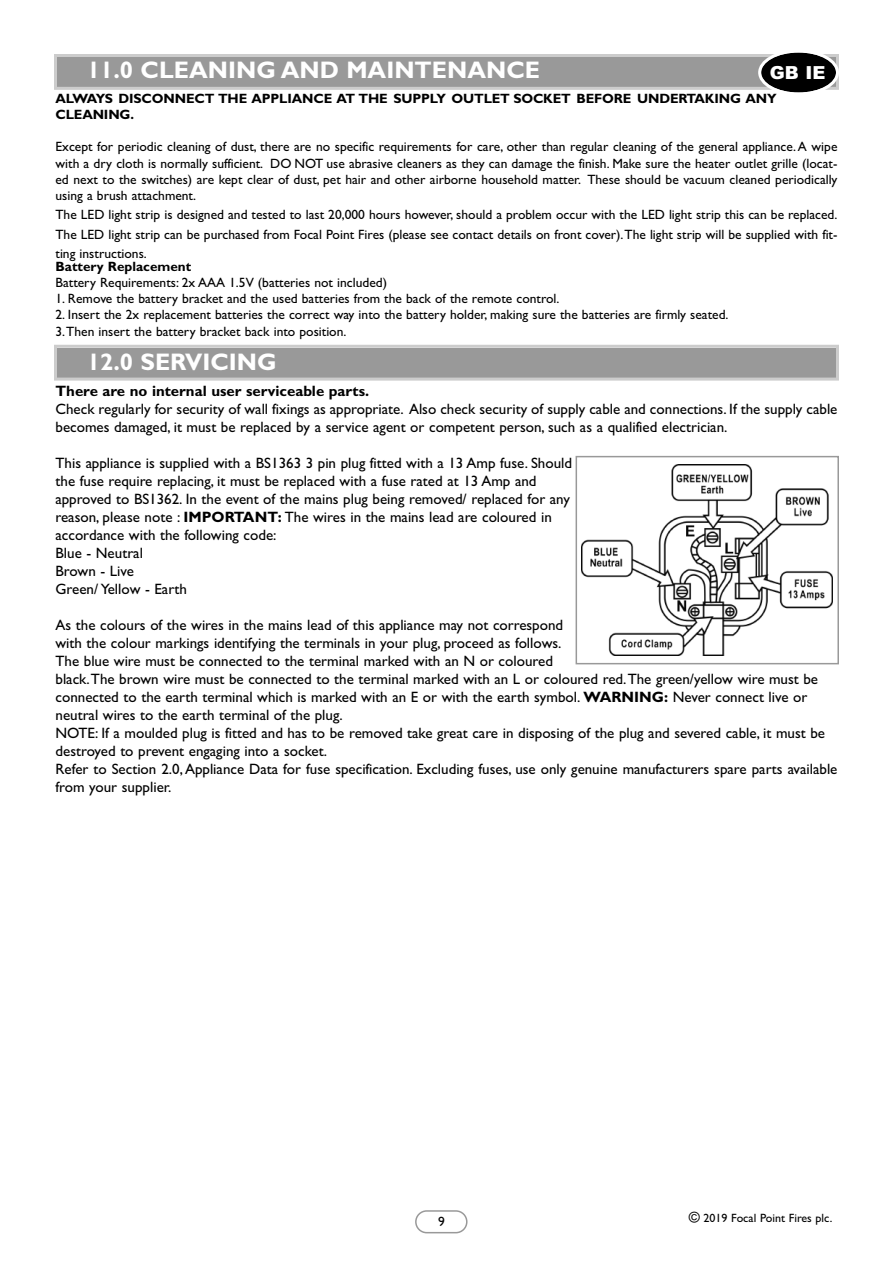
<style>
.page{position:relative;width:893px;height:1263px;background:#fff}
.page>*{position:absolute;margin:0;border:0;box-sizing:border-box;transform-origin:0 0}
.t1{font:700 24px "Gill Sans";color:#fff}
.t2{font:900 18px "Arial";color:#fff}
.t3{font:15px/18px "Gill Sans";color:#000}
.t4{font:700 15px "Gill Sans";color:#000}
.t5{font:13.5px/16.2px "Gill Sans";color:#000;text-align:justify}
.t6{font:700 13.5px/16.2px "Gill Sans";letter-spacing:-.01em;color:#000}
.t7{font:12px "Gill Sans";color:#000}
.s1{font-weight:700}
.s2{font-size:15px}
</style>
<div class="page">
<div style="left:57px;top:57px;width:779px;height:30px;background:#999"></div>
<div style="left:54px;top:54px;width:785px;height:36px;border:3px solid #ccc"></div>
<svg style="left:415px;top:1210px;width:52px;height:23px"></svg>
<svg style="left:758px;top:52px;width:81px;height:41px"></svg>
<div style="left:57px;top:348px;width:779px;height:30px;background:#999"></div>
<div style="left:54px;top:345px;width:785px;height:36px;border:3px solid #ccc"></div>
<div style="left:576px;top:456px;width:263px;height:208px;border:2px solid #999"></div>
<img style="left:582px;top:465px;width:250px;height:190px">
<h1 class="t1" style="left:87px;top:56px;width:455px">11.0 CLEANING AND MAINTENANCE</h1>
<p class="t2" style="left:770px;top:63px;width:57px">GB IE</p>
<p class="t6" style="left:55px;top:90px;width:723px">ALWAYS DISCONNECT THE APPLIANCE AT THE SUPPLY OUTLET SOCKET BEFORE UNDERTAKING ANY<br>CLEANING.</p>
<p class="t5" style="left:55px;top:139px;width:783px">Except for periodic cleaning of dust, there are no specific requirements for care, other than regular cleaning of the general appliance.A wipe with a dry cloth is normally sufficient. DO NOT use abrasive cleaners as they can damage the finish. Make sure the heater outlet grille (locat&shy;ed next to the switches) are kept clear of dust, pet hair and other airborne household matter. These should be vacuum cleaned periodically using a brush attachment.</p>
<p class="t5" style="left:55px;top:205px;width:783px;line-height:19.5px">The LED light strip is designed and tested to last 20,000 hours however, should a problem occur with the LED light strip this can be replaced.<br>The LED light strip can be purchased from Focal Point Fires (please see contact details on front cover).The light strip will be supplied with fit&shy;ting instructions.</p>
<p class="t6" style="left:56px;top:258px;width:137px">Battery Replacement</p>
<p class="t5" style="left:56px;top:274px;width:333px">Battery Requirements: 2x AAA 1.5V (batteries not included)</p>
<p class="t5" style="left:56px;top:290px;width:505px">1. Remove the battery bracket and the used batteries from the back of the remote control.</p>
<p class="t5" style="left:56px;top:307px;width:674px">2. Insert the 2x replacement batteries the correct way into the battery holder, making sure the batteries are firmly seated.<br>3.Then insert the battery bracket back into position.</p>
<h1 class="t1" style="left:87px;top:347px;width:191px">12.0 SERVICING</h1>
<p class="t4" style="left:56px;top:382px;width:315px">There are no internal user serviceable parts.</p>
<p class="t3" style="left:56px;top:400px;width:783px">Check regularly for security of wall fixings as appropriate. Also check security of supply cable and connections. If the supply cable becomes damaged, it must be replaced by a service agent or competent person, such as a qualified electrician.</p>
<p class="t3" style="left:55px;top:454px;width:518px">This appliance is supplied with a BS1363 3 pin plug fitted with a 13 Amp fuse. Should the fuse require replacing, it must be replaced with a fuse rated at 13 Amp and approved to BS1362. In the event of the mains plug being removed/ replaced for any reason, please note : <span class="s1">IMPORTANT:</span> The wires in the mains lead are coloured in accordance with the following code:<br>Blue - Neutral<br>Brown - Live<br>Green/ Yellow - Earth</p>
<p class="t3" style="left:55px;top:616px;width:783px">As the colours of the wires in the mains lead of this appliance may not correspond<br>with the colour markings identifying the terminals in your plug, proceed as follows.<br>The blue wire must be connected to the terminal marked with an N or coloured<br>black.The brown wire must be connected to the terminal marked with an L or coloured red.The green/yellow wire must be connected to the earth terminal which is marked with an E or with the earth symbol. <span class="s1">WARNING:</span> Never connect live or neutral wires to the earth terminal of the plug.<br>NOTE: If a moulded plug is fitted and has to be removed take great care in disposing of the plug and severed cable, it must be destroyed to prevent engaging into a socket.<br>Refer to Section 2.0,Appliance Data for fuse specification. Excluding fuses, use only genuine manufacturers spare parts available from your supplier.</p>
<p class="t5" style="left:438px;top:1213px;width:8px">9</p>
<p class="t7" style="left:689px;top:1211px;width:145px"><span class="s2">©</span> 2019 Focal Point Fires plc.</p>
</div>
